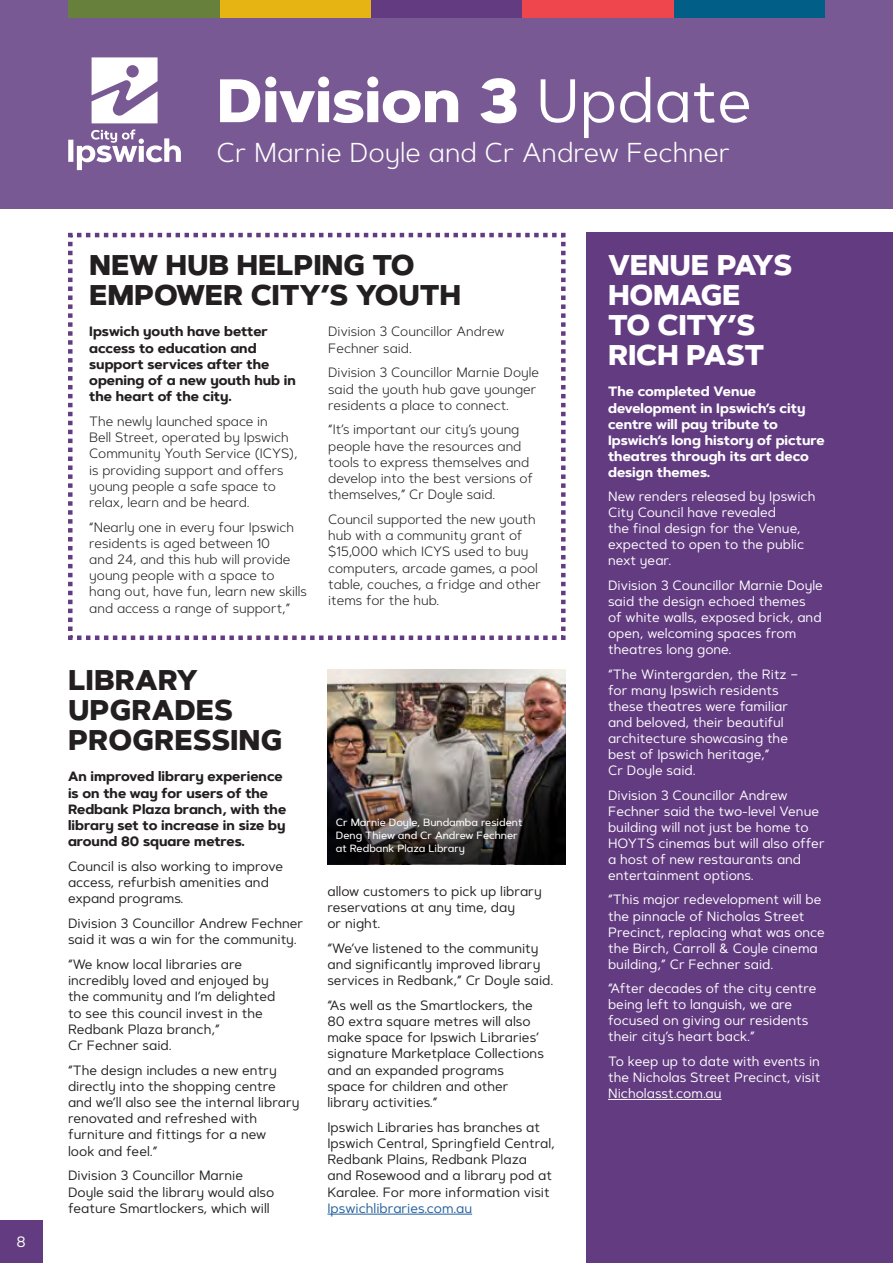
<style>
.page{position:relative;width:893px;height:1263px;background:#fff}
.page>*{position:absolute;margin:0;border:0;box-sizing:border-box;transform-origin:0 0}
.t1{font:800 61.2px "Artegra Sans Alt";color:#fff}
.t2{font:800 28.5px/30px "Artegra Sans Alt";letter-spacing:-.01em;color:#231f20}
.t3{font:800 28.5px/30px "Artegra Sans Alt";letter-spacing:-.01em;color:#fff}
.t4{font:300 27.3px "Artegra Sans Alt";color:#fff}
.t5{font:15px "Artegra Sans Alt";color:#fff}
.Body{font:13.5px/16.2px "Artegra Sans Alt";color:#231f20}
.Body_white{font:13.5px/16px "Artegra Sans Alt";color:#fff}
.Body-2{font:300 13.5px/16.2px "Artegra Sans Alt";color:#231f20}
.Body-3{font:700 13.5px/16.2px "Artegra Sans Alt";color:#231f20}
.Body_white-2{font:700 13.5px/16px "Artegra Sans Alt";color:#fff}
.t6{font:500 10.5px/12.6px "Artegra Sans Alt";color:#fff}
.s1{font-weight:400}
.s2{color:#215e9e}
</style>
<div class="page">
<svg style="left:68px;top:232px;width:498px;height:408px"></svg>
<div style="left:587px;top:233px;width:306px;height:1030px;background:#633b81"></div>
<div style="left:0;top:1220px;width:43px;height:43px;background:#633b81"></div>
<hr style="left:608px;top:1099px;width:113px;height:1px;background:#fff">
<div style="left:0;top:0;width:893px;height:209px;background:#795993"></div>
<svg style="left:92px;top:57px;width:66px;height:66px"></svg>
<svg style="left:68px;top:129px;width:113px;height:41px"></svg>
<div style="left:673px;top:0;width:152px;height:17px;background:#005e87"></div>
<div style="left:371px;top:0;width:151px;height:17px;background:#633b81"></div>
<div style="left:219px;top:0;width:152px;height:17px;background:#e7b513"></div>
<div style="left:522px;top:0;width:151px;height:17px;background:#ef454d"></div>
<div style="left:68px;top:0;width:152px;height:17px;background:#67803b"></div>
<hr style="left:327px;top:1214px;width:145px;height:1px;background:#215e9e">
<img style="left:327px;top:669px;width:239px;height:102px">
<img style="left:327px;top:771px;width:239px;height:93px">
<p class="t5" style="left:17px;top:1232px;width:11px">8</p>
<p class="t1" style="left:217px;top:54px;width:537px">Division 3 <span class="s1">Update</span></p>
<p class="t4" style="left:217px;top:134px;width:515px">Cr Marnie Doyle and Cr Andrew Fechner</p>
<p class="t2" style="left:89px;top:250px;width:373px">NEW HUB HELPING TO<br>EMPOWER CITY’S YOUTH</p>
<p class="Body-3" style="left:89px;top:324px;width:208px">Ipswich youth have better access to education and support services after the opening of a new youth hub in the heart of the city.</p>
<p class="Body-2" style="left:89px;top:413px;width:210px">The newly launched space in<br>Bell Street, operated by Ipswich<br>Community Youth Service (ICYS), is providing support and offers young people a safe space to relax, learn and be heard.</p>
<p class="Body-2" style="left:89px;top:519px;width:219px">“Nearly one in every four Ipswich residents is aged between 10<br>and 24, and this hub will provide young people with a space to hang out, have fun, learn new skills and access a range of support,”</p>
<p class="Body-2" style="left:328px;top:323px;width:178px">Division 3 Councillor Andrew<br>Fechner said.</p>
<p class="Body-2" style="left:328px;top:364px;width:212px">Division 3 Councillor Marnie Doyle said the youth hub gave younger residents a place to connect.</p>
<p class="Body-2" style="left:328px;top:421px;width:206px">“It’s important our city’s young people have the resources and tools to express themselves and develop into the best versions of themselves,” Cr Doyle said.</p>
<p class="Body-2" style="left:328px;top:511px;width:214px">Council supported the new youth hub with a community grant of $15,000 which ICYS used to buy computers, arcade games, a pool table, couches, a fridge and other items for the hub.</p>
<p class="t2" style="left:68px;top:665px;width:216px">LIBRARY<br>UPGRADES<br>PROGRESSING</p>
<p class="Body-3" style="left:68px;top:769px;width:220px">An improved library experience is on the way for users of the<br>Redbank Plaza branch, with the library set to increase in size by around 80 square metres.</p>
<p class="Body" style="left:68px;top:858px;width:217px">Council is also working to improve access, refurbish amenities and expand programs.</p>
<p class="Body" style="left:68px;top:915px;width:237px">Division 3 Councillor Andrew Fechner said it was a win for the community.</p>
<p class="Body" style="left:68px;top:956px;width:209px">“We know local libraries are incredibly loved and enjoyed by the community and I’m delighted to see this council invest in the<br>Redbank Plaza branch,”<br>Cr Fechner said.</p>
<p class="Body" style="left:68px;top:1061px;width:233px">“The design includes a new entry directly into the shopping centre and we’ll also see the internal library renovated and refreshed with furniture and fittings for a new<br>look and feel.”</p>
<p class="Body" style="left:68px;top:1167px;width:208px">Division 3 Councillor Marnie<br>Doyle said the library would also feature Smartlockers, which will</p>
<p class="t6" style="left:336px;top:816px;width:188px">Cr Marnie Doyle, Bundamba resident<br>Deng Thiew and Cr Andrew Fechner at Redbank Plaza Library</p>
<p class="Body" style="left:327px;top:882px;width:216px">allow customers to pick up library reservations at any time, day<br>or night.</p>
<p class="Body" style="left:327px;top:940px;width:227px">“We’ve listened to the community and significantly improved library services in Redbank,” Cr Doyle said.</p>
<p class="Body" style="left:327px;top:997px;width:218px">“As well as the Smartlockers, the<br>80 extra square metres will also make space for Ipswich Libraries’ signature Marketplace Collections and an expanded programs space for children and other library activities.”</p>
<p class="Body" style="left:327px;top:1119px;width:229px">Ipswich Libraries has branches at Ipswich Central, Springfield Central, Redbank Plains, Redbank Plaza<br>and Rosewood and a library pod at Karalee. For more information visit <span class="s2">Ipswichlibraries.com.au</span></p>
<p class="t3" style="left:608px;top:250px;width:185px">VENUE PAYS<br>HOMAGE<br>TO CITY’S<br>RICH PAST</p>
<p class="Body_white-2" style="left:608px;top:384px;width:218px">The completed Venue development in Ipswich’s city centre will pay tribute to<br>Ipswich’s long history of picture theatres through its art deco design themes.</p>
<p class="Body_white" style="left:608px;top:488px;width:209px">New renders released by Ipswich<br>City Council have revealed<br>the final design for the Venue, expected to open to the public next year.</p>
<p class="Body_white" style="left:608px;top:577px;width:216px">Division 3 Councillor Marnie Doyle said the design echoed themes<br>of white walls, exposed brick, and open, welcoming spaces from theatres long gone.</p>
<p class="Body_white" style="left:608px;top:666px;width:192px">“The Wintergarden, the Ritz – for many Ipswich residents these theatres were familiar and beloved, their beautiful architecture showcasing the best of Ipswich heritage,”<br>Cr Doyle said.</p>
<p class="Body_white" style="left:608px;top:787px;width:218px">Division 3 Councillor Andrew<br>Fechner said the two-level Venue building will not just be home to<br>HOYTS cinemas but will also offer a host of new restaurants and entertainment options.</p>
<p class="Body_white" style="left:608px;top:891px;width:218px">“This major redevelopment will be the pinnacle of Nicholas Street<br>Precinct, replacing what was once the Birch, Carroll &amp; Coyle cinema building,” Cr Fechner said.</p>
<p class="Body_white" style="left:608px;top:980px;width:210px">“After decades of the city centre being left to languish, we are focused on giving our residents their city’s heart back.”</p>
<p class="Body_white" style="left:608px;top:1053px;width:214px;text-align:justify">To keep up to date with events in the Nicholas Street Precinct, visit Nicholasst.com.au</p>
</div>
